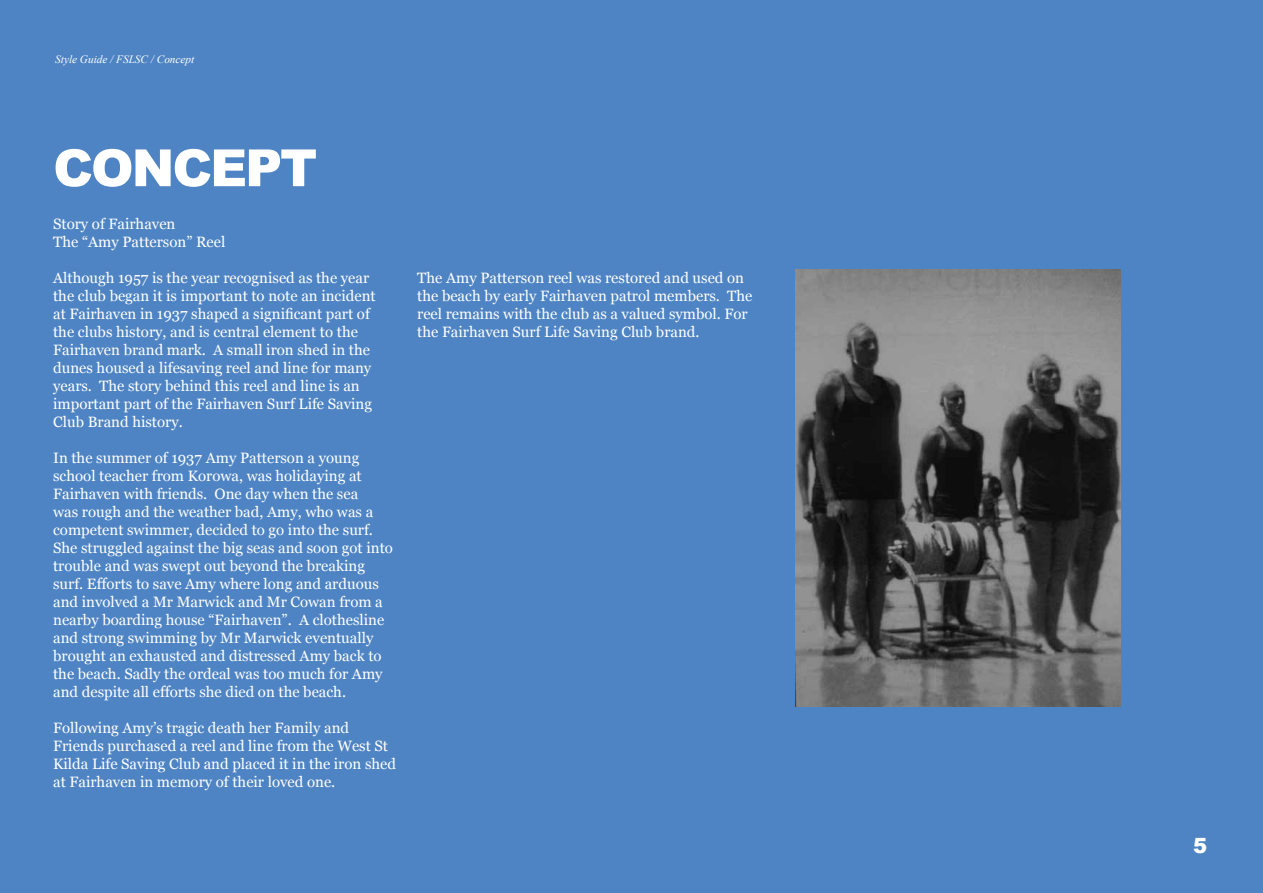
<style>
.page{position:relative;width:1263px;height:893px;background:#4e84c4}
.page>*{position:absolute;margin:0;border:0;box-sizing:border-box;transform-origin:0 0}
.t1{font:900 51.3px "Arial";letter-spacing:-.04em;color:#fff}
.t2{font:900 21px "Arial";color:#fff}
.t3{font:15px/18px "Georgia";color:#fff}
.t4{font:italic 11.25px "Times New Roman";color:#fff}
</style>
<div class="page">
<img style="left:796px;top:269px;width:325px;height:437px">
<p class="t4" style="left:55px;top:52px;width:141px">Style Guide / FSLSC / Concept</p>
<h1 class="t1" style="left:53px;top:131px;width:266px">CONCEPT</h1>
<p class="t3" style="left:53px;top:214px;width:174px">Story of Fairhaven<br>The “Amy Patterson” Reel</p>
<p class="t3" style="left:53px;top:268px;width:324px">Although 1957 is the year recognised as the year the club began it is important to note an incident at Fairhaven in 1937 shaped a significant part of the clubs history, and is central element to the Fairhaven brand mark. A small iron shed in the dunes housed a lifesaving reel and line for many years. The story behind this reel and line is an important part of the Fairhaven Surf Life Saving Club Brand history.</p>
<p class="t3" style="left:53px;top:448px;width:341px">In the summer of 1937 Amy Patterson a young school teacher from Korowa, was holidaying at Fairhaven with friends. One day when the sea<br>was rough and the weather bad, Amy, who was a competent swimmer, decided to go into the surf.<br>She struggled against the big seas and soon got into trouble and was swept out beyond the breaking surf. Efforts to save Amy where long and arduous and involved a Mr Marwick and Mr Cowan from a nearby boarding house “Fairhaven”. A clothesline and strong swimming by Mr Marwick eventually brought an exhausted and distressed Amy back to the beach. Sadly the ordeal was too much for Amy and despite all efforts she died on the beach.</p>
<p class="t3" style="left:53px;top:718px;width:344px">Following Amy’s tragic death her Family and Friends purchased a reel and line from the West St Kilda Life Saving Club and placed it in the iron shed at Fairhaven in memory of their loved one.</p>
<p class="t3" style="left:417px;top:268px;width:337px">The Amy Patterson reel was restored and used on the beach by early Fairhaven patrol members. The reel remains with the club as a valued symbol. For the Fairhaven Surf Life Saving Club brand.</p>
<h2 class="t2" style="left:1193px;top:830px;width:16px">5</h2>
</div>
